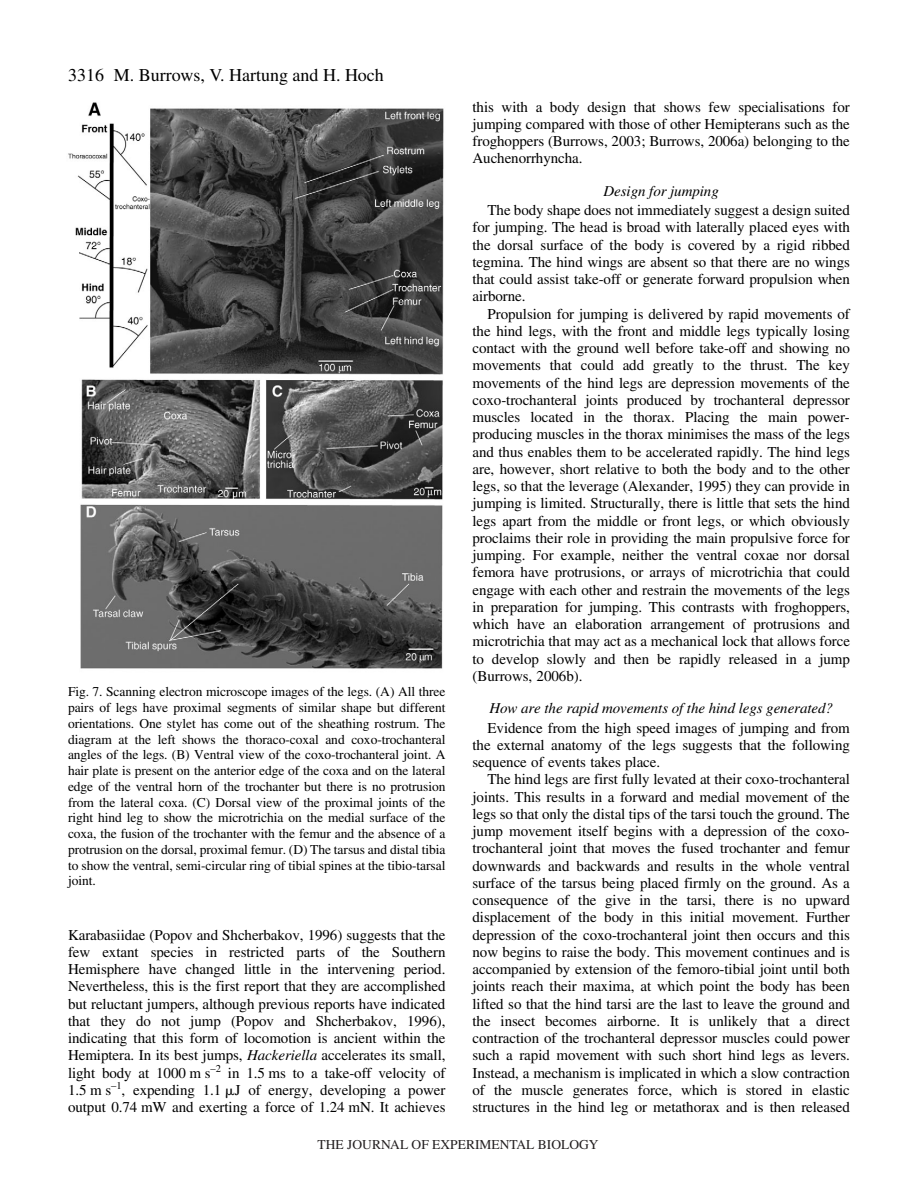
<style>
.page{position:relative;width:918px;height:1188px;background:#fff}
.page>*{position:absolute;margin:0;border:0;box-sizing:border-box;transform-origin:0 0}
.t1{font:18px "Times";color:#000}
.t2{font:15px/17.2px "Times";letter-spacing:-.005em;color:#000;text-align:justify}
.t3{font:italic 15px "Times";letter-spacing:-.005em;color:#000}
.t4{font:13.5px/15.8px "Times";letter-spacing:-.005em;color:#000;text-align:justify}
.t5{font:13.5px "Times";color:#231f20}
.s1{color:#fff}
.s2{font-style:italic}
.s3{font-family:"Mathematical Pi One"}
</style>
<div class="page">
<img style="left:68px;top:102px;width:376px;height:567px">
<p class="t1" style="left:68px;top:68px;width:37px">3316</p>
<p class="t1" style="left:114px;top:68px;width:272px">M. Burrows, V. Hartung and H. Hoch</p>
<p class="t4" style="left:68px;top:685px;width:379px">Fig.<span class="s1">·</span>7. Scanning electron microscope images of the legs. (A) All three pairs of legs have proximal segments of similar shape but different orientations. One stylet has come out of the sheathing rostrum. The diagram at the left shows the thoraco-coxal and coxo-trochanteral angles of the legs. (B) Ventral view of the coxo-trochanteral joint. A hair plate is present on the anterior edge of the coxa and on the lateral edge of the ventral horn of the trochanter but there is no protrusion from the lateral coxa. (C) Dorsal view of the proximal joints of the right hind leg to show the microtrichia on the medial surface of the coxa, the fusion of the trochanter with the femur and the absence of a protrusion on the dorsal, proximal femur. (D) The tarsus and distal tibia to show the ventral, semi-circular ring of tibial spines at the tibio-tarsal joint.</p>
<p class="t2" style="left:68px;top:928px;width:379px">Karabasiidae (Popov and Shcherbakov, 1996) suggests that the few extant species in restricted parts of the Southern Hemisphere have changed little in the intervening period.<br>Nevertheless, this is the first report that they are accomplished but reluctant jumpers, although previous reports have indicated that they do not jump (Popov and Shcherbakov, 1996), indicating that this form of locomotion is ancient within the Hemiptera. In its best jumps, <span class="s2">Hackeriella</span> accelerates its small, light body at 1000<span class="s1">·</span>m<span class="s1">·</span>s<sup>–2</sup> in 1.5<span class="s1">·</span>ms to a take-off velocity of 1.5<span class="s1">·</span>m<span class="s1">·</span>s<sup>–1</sup>, expending 1.1<span class="s1">·</span><span class="s3">-</span>J of energy, developing a power output 0.74<span class="s1">·</span>mW and exerting a force of 1.24<span class="s1">·</span>mN. It achieves</p>
<p class="t2" style="left:472px;top:99px;width:379px">this with a body design that shows few specialisations for jumping compared with those of other Hemipterans such as the froghoppers (Burrows, 2003; Burrows, 2006a) belonging to the Auchenorrhyncha.</p>
<p class="t3" style="left:604px;top:185px;width:117px">Design for jumping</p>
<p class="t2" style="left:472px;top:203px;width:379px;text-indent:15px">The body shape does not immediately suggest a design suited for jumping. The head is broad with laterally placed eyes with the dorsal surface of the body is covered by a rigid ribbed tegmina. The hind wings are absent so that there are no wings that could assist take-off or generate forward propulsion when airborne.</p>
<p class="t2" style="left:472px;top:306px;width:379px;text-indent:15px">Propulsion for jumping is delivered by rapid movements of the hind legs, with the front and middle legs typically losing contact with the ground well before take-off and showing no movements that could add greatly to the thrust. The key movements of the hind legs are depression movements of the coxo-trochanteral joints produced by trochanteral depressor muscles located in the thorax. Placing the main power&shy;producing muscles in the thorax minimises the mass of the legs and thus enables them to be accelerated rapidly. The hind legs are, however, short relative to both the body and to the other legs, so that the leverage (Alexander, 1995) they can provide in jumping is limited. Structurally, there is little that sets the hind legs apart from the middle or front legs, or which obviously proclaims their role in providing the main propulsive force for jumping. For example, neither the ventral coxae nor dorsal femora have protrusions, or arrays of microtrichia that could engage with each other and restrain the movements of the legs in preparation for jumping. This contrasts with froghoppers, which have an elaboration arrangement of protrusions and microtrichia that may act as a mechanical lock that allows force to develop slowly and then be rapidly released in a jump (Burrows, 2006b).</p>
<p class="t3" style="left:489px;top:703px;width:345px">How are the rapid movements of the hind legs generated?</p>
<p class="t2" style="left:472px;top:720px;width:379px;text-indent:15px">Evidence from the high speed images of jumping and from the external anatomy of the legs suggests that the following sequence of events takes place.</p>
<p class="t2" style="left:472px;top:772px;width:379px;text-indent:15px">The hind legs are first fully levated at their coxo-trochanteral joints. This results in a forward and medial movement of the legs so that only the distal tips of the tarsi touch the ground. The jump movement itself begins with a depression of the coxo&shy;trochanteral joint that moves the fused trochanter and femur downwards and backwards and results in the whole ventral surface of the tarsus being placed firmly on the ground. As a consequence of the give in the tarsi, there is no upward displacement of the body in this initial movement. Further depression of the coxo-trochanteral joint then occurs and this now begins to raise the body. This movement continues and is accompanied by extension of the femoro-tibial joint until both joints reach their maxima, at which point the body has been lifted so that the hind tarsi are the last to leave the ground and the insect becomes airborne. It is unlikely that a direct contraction of the trochanteral depressor muscles could power such a rapid movement with such short hind legs as levers.<br>Instead, a mechanism is implicated in which a slow contraction of the muscle generates force, which is stored in elastic structures in the hind leg or metathorax and is then released</p>
<p class="t5" style="left:318px;top:1137px;width:282px">THE JOURNAL OF EXPERIMENTAL BIOLOGY</p>
</div>
